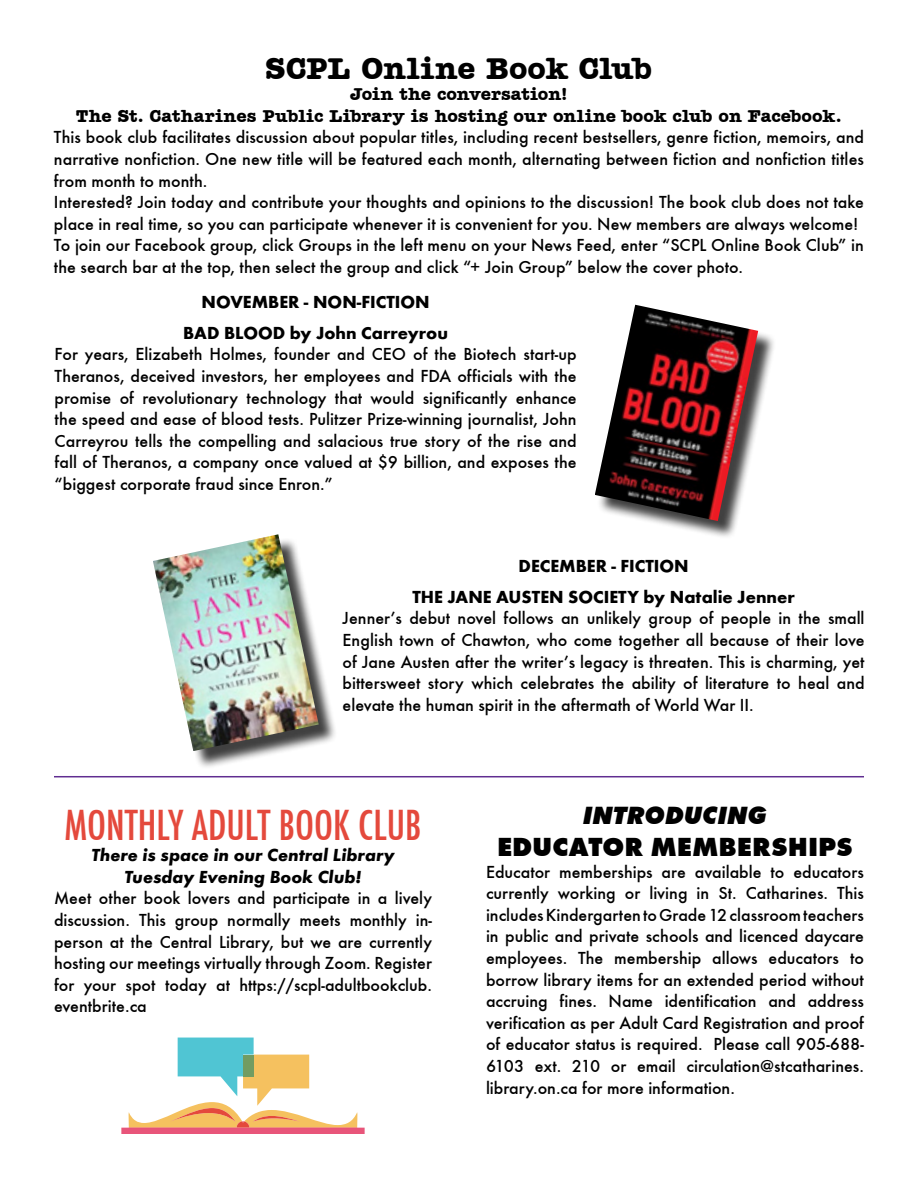
<style>
.page{position:relative;width:918px;height:1188px;background:#fff}
.page>*{position:absolute;margin:0;border:0;box-sizing:border-box;transform-origin:0 0}
.t1{font:500 45px "Futura T Condensed";color:#e4493c}
.t2{font:700 31.5px "Amer Typewriter IT Cby BT";color:#000}
.t3{font:700 27px "Futura T Extra";color:#000}
.t4{font:italic 900 24px "Futura BT";color:#000}
.t5{font:18px/21.6px "Futura T Medium";color:#000;text-align:justify}
.t6{font:18px/30.6px "Futura T Bold";color:#000;text-align:center}
.t7{font:700 18px/21.6px "Amer Typewriter IT Cby BT";color:#000;text-align:center}
.t8{font:italic 18px/21.6px "Futura T Bold";color:#000;text-align:center}
</style>
<div class="page">
<svg style="left:121px;top:1038px;width:244px;height:96px"></svg>
<div style="left:243px;top:1055px;width:11px;height:21px;background:#729c62"></div>
<hr style="left:54px;top:776px;width:810px;height:1px;background:#602d91">
<div style="left:156px;top:537px;width:182px;height:233px;background:#000;opacity:.75"></div>
<img style="left:153px;top:534px;width:166px;height:217px">
<div style="left:597px;top:307px;width:180px;height:233px;background:#000;opacity:.75"></div>
<img style="left:595px;top:305px;width:163px;height:216px">
<h2 class="t2" style="left:266px;top:48px;width:388px">SCPL Online Book Club</h2>
<p class="t7" style="left:76px;top:83px;width:767px">Join the conversation!<br>The St. Catharines Public Library is hosting our online book club on Facebook.</p>
<p class="t5" style="left:54px;top:127px;width:812px;text-align:left">This book club facilitates discussion about popular titles, including recent bestsellers, genre fiction, memoirs, and narrative nonfiction. One new title will be featured each month, alternating between fiction and nonfiction titles from month to month.<br>Interested? Join today and contribute your thoughts and opinions to the discussion! The book club does not take place in real time, so you can participate whenever it is convenient for you. New members are always welcome!<br>To join our Facebook group, click Groups in the left menu on your News Feed, enter “SCPL Online Book Club” in the search bar at the top, then select the group and click “+ Join Group” below the cover photo.</p>
<p class="t6" style="left:183px;top:287px;width:266px">NOVEMBER - NON-FICTION<br>BAD BLOOD by John Carreyrou</p>
<p class="t5" style="left:55px;top:344px;width:524px">For years, Elizabeth Holmes, founder and CEO of the Biotech start-up Theranos, deceived investors, her employees and FDA officials with the promise of revolutionary technology that would significantly enhance the speed and ease of blood tests. Pulitzer Prize-winning journalist, John Carreyrou tells the compelling and salacious true story of the rise and fall of Theranos, a company once valued at $9 billion, and exposes the “biggest corporate fraud since Enron.”</p>
<p class="t6" style="left:412px;top:551px;width:384px">DECEMBER - FICTION<br>THE JANE AUSTEN SOCIETY by Natalie Jenner</p>
<p class="t5" style="left:343px;top:607px;width:524px">Jenner’s debut novel follows an unlikely group of people in the small English town of Chawton, who come together all because of their love of Jane Austen after the writer’s legacy is threaten. This is charming, yet bittersweet story which celebrates the ability of literature to heal and elevate the human spirit in the aftermath of World War II.</p>
<h1 class="t1" style="left:64px;top:800px;width:359px">MONTHLY ADULT BOOK CLUB</h1>
<p class="t8" style="left:91px;top:844px;width:305px">There is space in our Central Library<br>Tuesday Evening Book Club!</p>
<p class="t5" style="left:54px;top:887px;width:380px">Meet other book lovers and participate in a lively discussion. This group normally meets monthly in&shy;person at the Central Library, but we are currently hosting our meetings virtually through Zoom. Register for your spot today at https://scpl-adultbookclub. eventbrite.ca</p>
<h3 class="t4" style="left:583px;top:800px;width:185px">INTRODUCING</h3>
<h3 class="t3" style="left:497px;top:831px;width:357px">EDUCATOR MEMBERSHIPS</h3>
<p class="t5" style="left:486px;top:861px;width:380px">Educator memberships are available to educators currently working or living in St. Catharines. This includes Kindergarten to Grade 12 classroom teachers in public and private schools and licenced daycare employees. The membership allows educators to borrow library items for an extended period without accruing fines. Name identification and address verification as per Adult Card Registration and proof of educator status is required. Please call 905-688- 6103 ext. 210 or email circulation@stcatharines. library.on.ca for more information.</p>
</div>
